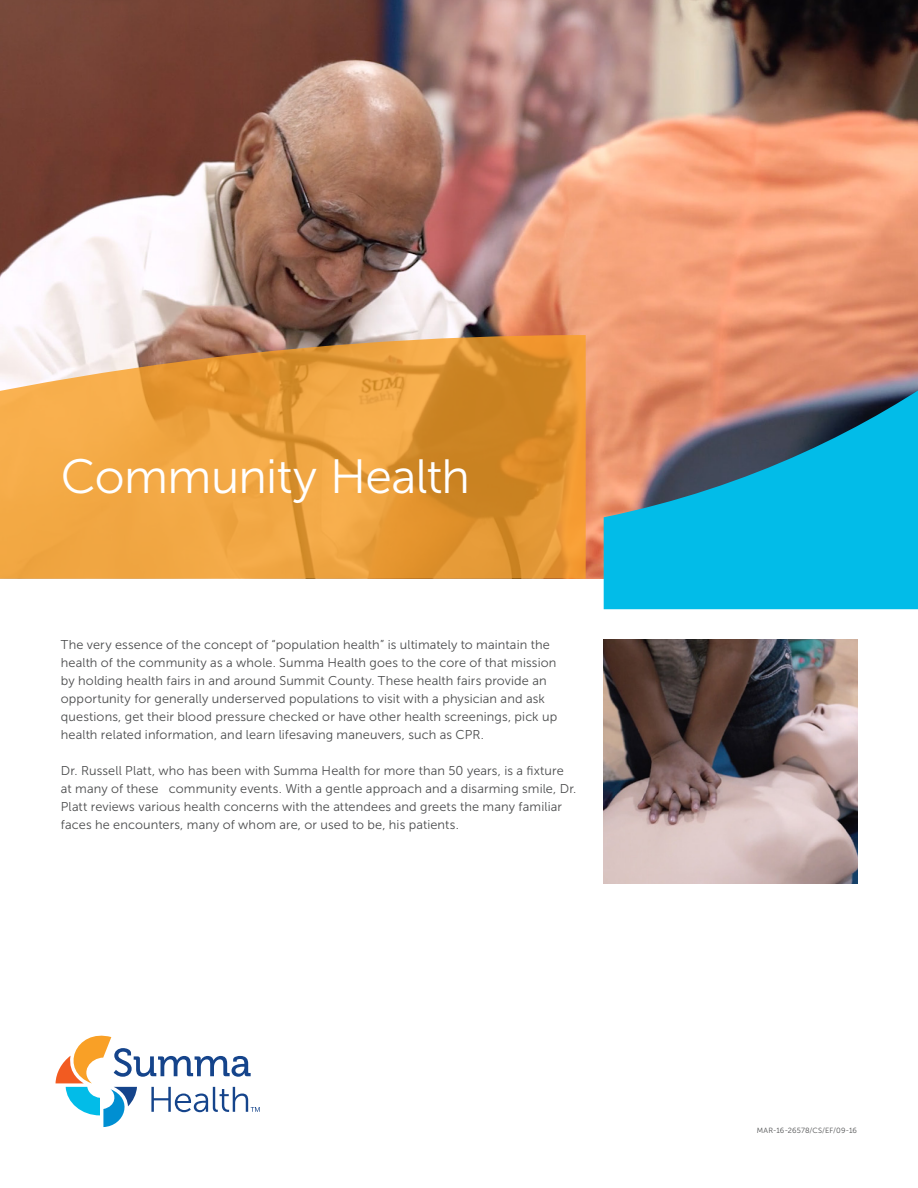
<style>
.page{position:relative;width:918px;height:1188px;background:#fff}
.page>*{position:absolute;margin:0;border:0;box-sizing:border-box;transform-origin:0 0}
.Headline_300_32_36{font:48px "Museo Sans 300";letter-spacing:-.015em;color:#fff}
.Body_copy_300_8_5__1{font:12.75px/18px "Museo Sans 300";letter-spacing:.01em;color:#4b4c4d}
.t1{font:7.5px "Museo Sans 300";letter-spacing:.015em;color:#4b4c4d}
</style>
<div class="page">
<img style="left:0;top:0;width:918px;height:579px">
<svg style="left:0;top:335px;width:586px;height:244px;background:#e69f44"></svg>
<svg style="left:604px;top:363px;width:314px;height:246px;background:#459db2"></svg>
<img style="left:604px;top:640px;width:253px;height:243px">
<svg style="left:56px;top:1036px;width:204px;height:91px"></svg>
<p class="Headline_300_32_36" style="left:61px;top:451px;width:411px">Community Health</p>
<p class="Body_copy_300_8_5__1" style="left:61px;top:636px;width:498px">The very essence of the concept of “population health” is ultimately to maintain the health of the community as a whole. Summa Health goes to the core of that mission by holding health fairs in and around Summit County. These health fairs provide an opportunity for generally underserved populations to visit with a physician and ask questions, get their blood pressure checked or have other health screenings, pick up health related information, and learn lifesaving maneuvers, such as CPR.</p>
<p class="Body_copy_300_8_5__1" style="left:61px;top:762px;width:517px">Dr. Russell Platt, who has been with Summa Health for more than 50 years, is a fixture at many of these community events. With a gentle approach and a disarming smile, Dr.<br>Platt reviews various health concerns with the attendees and greets the many familiar faces he encounters, many of whom are, or used to be, his patients.</p>
<p class="t1" style="left:757px;top:1126px;width:102px">MAR-16-26578/CS/EF/09-16</p>
</div>
